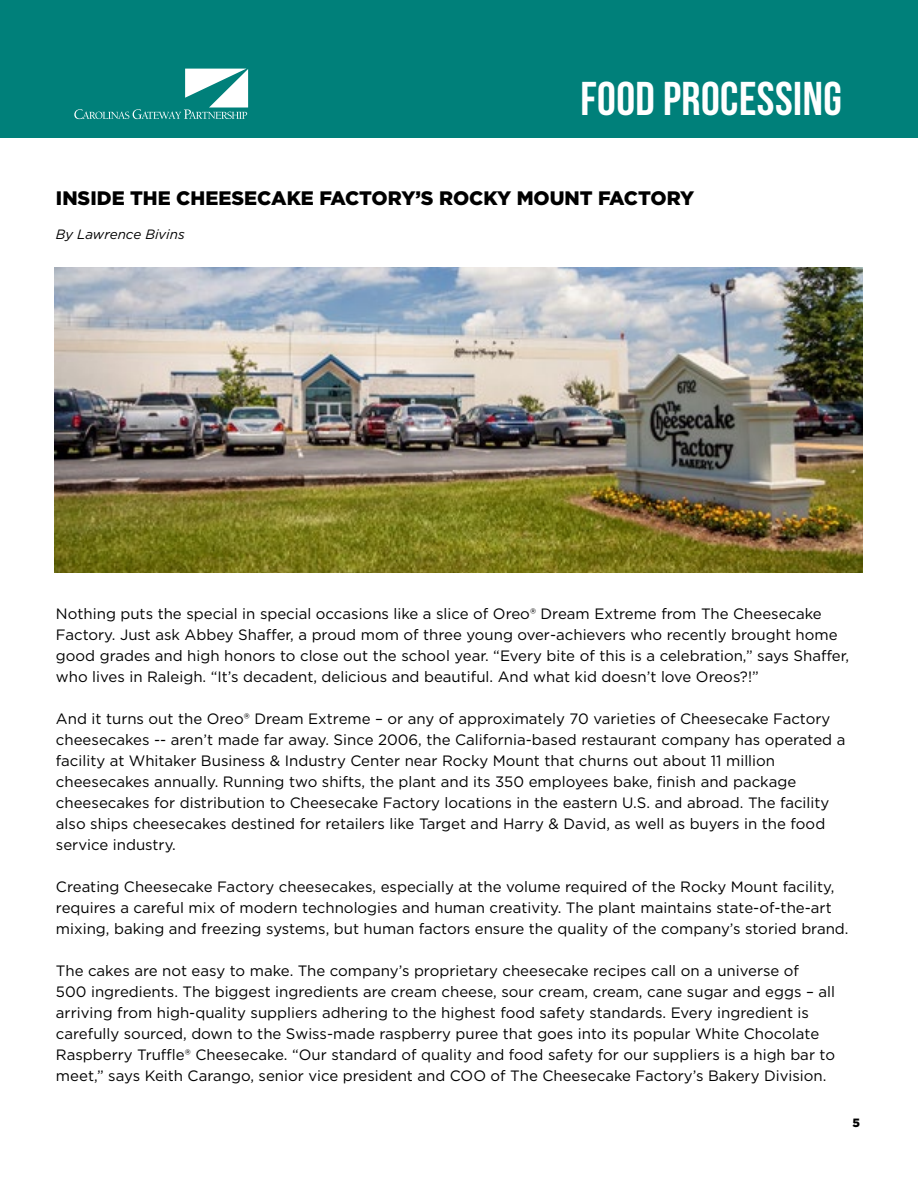
<style>
.page{position:relative;width:918px;height:1188px;background:#fff}
.page>*{position:absolute;margin:0;border:0;box-sizing:border-box;transform-origin:0 0}
.t1{font:700 47.4px "Bebas Neue";letter-spacing:.01em;color:#fff}
.t2{font:900 19.5px "Gotham";color:#000}
.t3{font:15px/21px "Gotham";color:#000}
.t4{font:italic 13.5px "Gotham";color:#000}
.t5{font:900 12px "Gotham";color:#000}
</style>
<div class="page">
<div style="left:0;top:0;width:918px;height:137px;background:#00807a"></div>
<svg style="left:74px;top:69px;width:174px;height:50px"></svg>
<img style="left:54px;top:268px;width:809px;height:304px">
<h1 class="t1" style="left:580px;top:73px;width:263px">FOOD PROCESSING</h1>
<h2 class="t2" style="left:56px;top:184px;width:640px">INSIDE THE CHEESECAKE FACTORY’S ROCKY MOUNT FACTORY</h2>
<p class="t4" style="left:56px;top:226px;width:130px">By Lawrence Bivins</p>
<p class="t3" style="left:56px;top:603px;width:795px">Nothing puts the special in special occasions like a slice of Oreo® Dream Extreme from The Cheesecake Factory. Just ask Abbey Shaffer, a proud mom of three young over-achievers who recently brought home good grades and high honors to close out the school year. “Every bite of this is a celebration,” says Shaffer, who lives in Raleigh. “It’s decadent, delicious and beautiful. And what kid doesn’t love Oreos?!”</p>
<p class="t3" style="left:56px;top:708px;width:791px">And it turns out the Oreo® Dream Extreme – or any of approximately 70 varieties of Cheesecake Factory cheesecakes -- aren’t made far away. Since 2006, the California-based restaurant company has operated a facility at Whitaker Business &amp; Industry Center near Rocky Mount that churns out about 11 million cheesecakes annually. Running two shifts, the plant and its 350 employees bake, finish and package cheesecakes for distribution to Cheesecake Factory locations in the eastern U.S. and abroad. The facility also ships cheesecakes destined for retailers like Target and Harry &amp; David, as well as buyers in the food service industry.</p>
<p class="t3" style="left:56px;top:876px;width:794px">Creating Cheesecake Factory cheesecakes, especially at the volume required of the Rocky Mount facility, requires a careful mix of modern technologies and human creativity. The plant maintains state-of-the-art mixing, baking and freezing systems, but human factors ensure the quality of the company’s storied brand.</p>
<p class="t3" style="left:56px;top:960px;width:781px">The cakes are not easy to make. The company’s proprietary cheesecake recipes call on a universe of<br>500 ingredients. The biggest ingredients are cream cheese, sour cream, cream, cane sugar and eggs – all arriving from high-quality suppliers adhering to the highest food safety standards. Every ingredient is carefully sourced, down to the Swiss-made raspberry puree that goes into its popular White Chocolate Raspberry Truffle® Cheesecake. “Our standard of quality and food safety for our suppliers is a high bar to meet,” says Keith Carango, senior vice president and COO of The Cheesecake Factory’s Bakery Division.</p>
<p class="t5" style="left:852px;top:1115px;width:9px">5</p>
</div>
